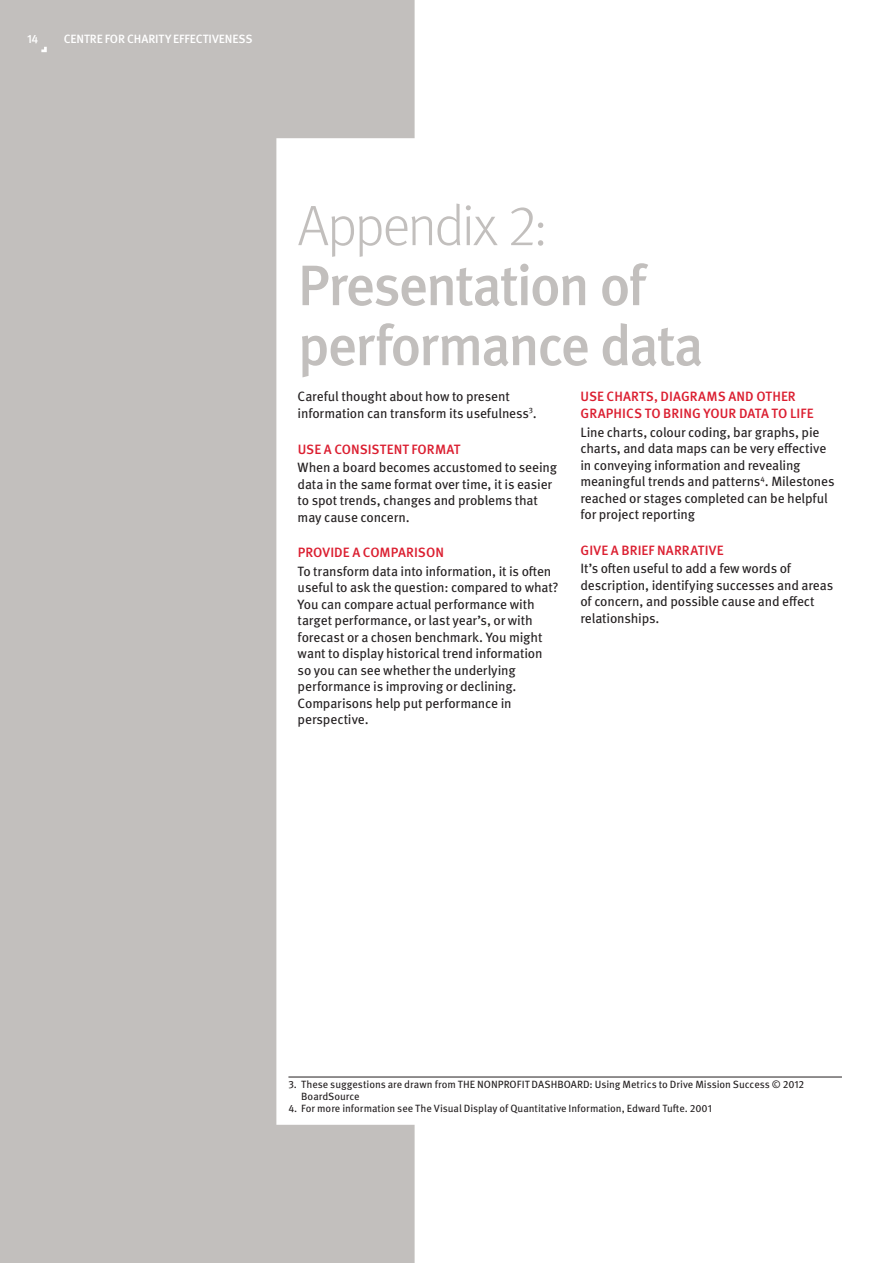
<style>
.page{position:relative;width:893px;height:1263px;background:#fff}
.page>*{position:absolute;margin:0;border:0;box-sizing:border-box;transform-origin:0 0}
._1__Heading__MetaOT{font:500 57px/60px "Meta Pro";letter-spacing:-.045em;color:#c2bfbd}
._6__Body_Copy__MetaO{font:13.5px/16.5px "Meta Pro";letter-spacing:-.015em;color:#231f20}
._5__Subheading__Meta{font:500 13.5px/16.5px "Meta Pro";letter-spacing:.005em;color:#db1e30}
._12b__Page_Header__M{font:500 12px "Meta Pro";letter-spacing:-.01em;color:#fff}
._13__Folio_-_LHP__Me{font:500 12px "Meta Pro";color:#fff}
.Footnotes{font:10.5px/12px "Meta Pro";color:#231f20}
.s1{font-weight:300}
</style>
<div class="page">
<svg style="left:0;top:0;width:415px;height:1263px;fill:#c2bfbd"></svg>
<svg style="left:41px;top:47px;width:6px;height:5px"></svg>
<hr style="left:288px;top:1077px;width:554px;height:1px;background:#231f20">
<p class="_13__Folio_-_LHP__Me" style="left:27px;top:29px;width:13px">14</p>
<p class="_12b__Page_Header__M" style="left:64px;top:29px;width:190px">CENTRE FOR CHARITY EFFECTIVENESS</p>
<p class="_1__Heading__MetaOT" style="left:298px;top:192px;width:408px"><span class="s1">Appendix 2:<br></span>Presentation of performance data</p>
<p class="_6__Body_Copy__MetaO" style="left:298px;top:388px;width:241px">Careful thought about how to present information can transform its usefulness<sup>3</sup>.</p>
<p class="_5__Subheading__Meta" style="left:298px;top:440px;width:164px">USE A CONSISTENT FORMAT</p>
<p class="_6__Body_Copy__MetaO" style="left:298px;top:458px;width:261px">When a board becomes accustomed to seeing data in the same format over time, it is easier to spot trends, changes and problems that may cause concern.</p>
<p class="_5__Subheading__Meta" style="left:298px;top:543px;width:148px">PROVIDE A COMPARISON</p>
<p class="_6__Body_Copy__MetaO" style="left:298px;top:562px;width:262px">To transform data into information, it is often useful to ask the question: compared to what?<br>You can compare actual performance with target performance, or last year’s, or with forecast or a chosen benchmark. You might want to display historical trend information so you can see whether the underlying performance is improving or declining.<br>Comparisons help put performance in perspective.</p>
<p class="_5__Subheading__Meta" style="left:580px;top:388px;width:235px">USE CHARTS, DIAGRAMS AND OTHER<br>GRAPHICS TO BRING YOUR DATA TO LIFE</p>
<p class="_6__Body_Copy__MetaO" style="left:580px;top:423px;width:256px">Line charts, colour coding, bar graphs, pie charts, and data maps can be very effective in conveying information and revealing meaningful trends and patterns<sup>4</sup>. Milestones reached or stages completed can be helpful for project reporting</p>
<p class="_5__Subheading__Meta" style="left:580px;top:541px;width:145px">GIVE A BRIEF NARRATIVE</p>
<p class="_6__Body_Copy__MetaO" style="left:580px;top:559px;width:254px">It’s often useful to add a few words of description, identifying successes and areas of concern, and possible cause and effect relationships.</p>
<p class="Footnotes" style="left:301px;top:1078px;width:505px;text-indent:-13px">3. These suggestions are drawn from THE NONPROFIT DASHBOARD: Using Metrics to Drive Mission Success © 2012<br>BoardSource</p>
<p class="Footnotes" style="left:288px;top:1102px;width:425px">4. For more information see The Visual Display of Quantitative Information, Edward Tufte. 2001</p>
</div>
